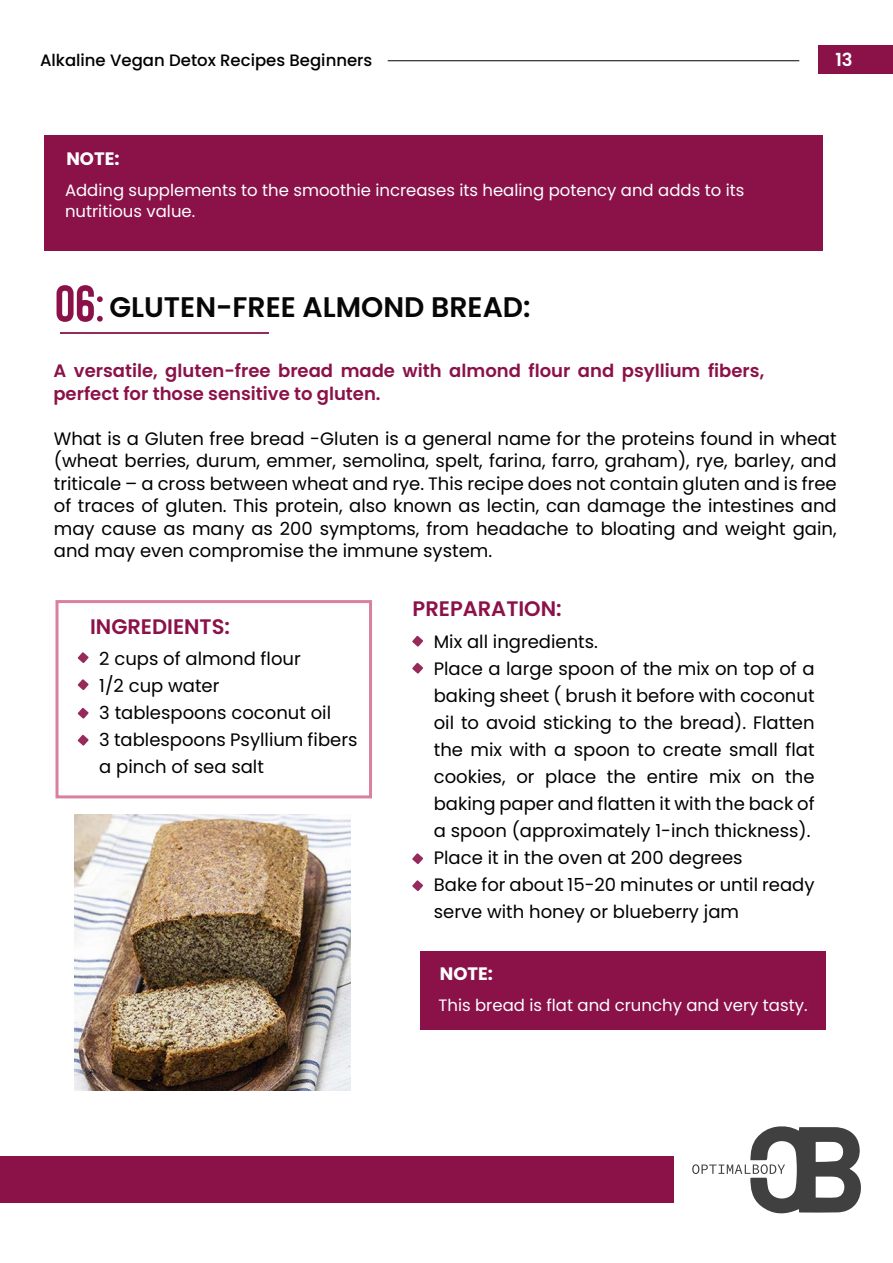
<style>
.page{position:relative;width:893px;height:1263px;background:#fff}
.page>*{position:absolute;margin:0;border:0;box-sizing:border-box;transform-origin:0 0}
.t1{font:600 28.35px "Poppins";color:#070707}
.t2{font:600 21px "Poppins";color:#8b1249}
.t3{font:18px/27px "Poppins";color:#000}
.t4{font:600 18px/22.5px "Poppins";color:#8b1249}
.t5{font:700 18px "Poppins";color:#fff}
.t6{font:600 18px "Poppins";color:#fff}
.t7{font:16.5px/21px "Poppins";color:#fff}
.t8{font:500 16.5px "Poppins";color:#000}
.s1{font-family:"Bison";font-weight:700;font-size:51.3px;color:#8b1249}
</style>
<div class="page">
<div style="left:818px;top:45px;width:75px;height:29px;background:#8a1249"></div>
<hr style="left:388px;top:60px;width:411px;height:1px;background:#020202">
<svg style="left:692px;top:1126px;width:169px;height:88px"></svg>
<div style="left:1px;top:1157px;width:673px;height:46px;background:#8a1249"></div>
<div style="left:44px;top:135px;width:779px;height:116px;background:#8a1249"></div>
<hr style="left:61px;top:332px;width:208px;height:1px;background:#8a1249">
<div style="left:56px;top:600px;width:316px;height:198px;border:3px solid #d9809f"></div>
<svg style="left:78px;top:652px;width:11px;height:11px"></svg>
<svg style="left:412px;top:636px;width:11px;height:10px"></svg>
<svg style="left:412px;top:663px;width:11px;height:11px"></svg>
<svg style="left:412px;top:853px;width:11px;height:11px"></svg>
<svg style="left:412px;top:880px;width:11px;height:11px"></svg>
<svg style="left:78px;top:679px;width:11px;height:11px"></svg>
<svg style="left:78px;top:708px;width:11px;height:10px"></svg>
<svg style="left:78px;top:735px;width:11px;height:11px"></svg>
<div style="left:421px;top:951px;width:405px;height:78px;background:#8a1249"></div>
<img style="left:74px;top:815px;width:276px;height:276px">
<p class="t8" style="left:40px;top:51px;width:334px">Alkaline Vegan Detox Recipes Beginners</p>
<p class="t6" style="left:835px;top:49px;width:19px">13</p>
<p class="t5" style="left:66px;top:148px;width:55px">NOTE:</p>
<p class="t7" style="left:65px;top:180px;width:681px">Adding supplements to the smoothie increases its healing potency and adds to its nutritious value.</p>
<h1 class="t1" style="left:55px;top:291px;width:477px"><span class="s1">06:</span> GLUTEN-FREE ALMOND BREAD:</h1>
<p class="t4" style="left:53px;top:360px;width:712px">A versatile, gluten-free bread made with almond flour and psyllium fibers, perfect for those sensitive to gluten.</p>
<p class="t3" style="left:54px;top:427px;width:784px;line-height:22.5px;text-align:justify">What is a Gluten free bread -Gluten is a general name for the proteins found in wheat (wheat berries, durum, emmer, semolina, spelt, farina, farro, graham), rye, barley, and triticale – a cross between wheat and rye. This recipe does not contain gluten and is free of traces of gluten. This protein, also known as lectin, can damage the intestines and may cause as many as 200 symptoms, from headache to bloating and weight gain, and may even compromise the immune system.</p>
<p class="t2" style="left:90px;top:615px;width:141px">INGREDIENTS:</p>
<p class="t3" style="left:99px;top:645px;width:260px">2 cups of almond flour<br>1/2 cup water<br>3 tablespoons coconut oil<br>3 tablespoons Psyllium fibers a pinch of sea salt</p>
<p class="t2" style="left:413px;top:597px;width:151px">PREPARATION:</p>
<p class="t3" style="left:434px;top:629px;width:382px">Mix all ingredients.<br>Place a large spoon of the mix on top of a baking sheet ( brush it before with coconut oil to avoid sticking to the bread). Flatten the mix with a spoon to create small flat cookies, or place the entire mix on the baking paper and flatten it with the back of a spoon (approximately 1-inch thickness).<br>Place it in the oven at 200 degrees<br>Bake for about 15-20 minutes or until ready serve with honey or blueberry jam</p>
<p class="t5" style="left:440px;top:963px;width:55px">NOTE:</p>
<p class="t7" style="left:439px;top:994px;width:370px">This bread is flat and crunchy and very tasty.</p>
</div>
